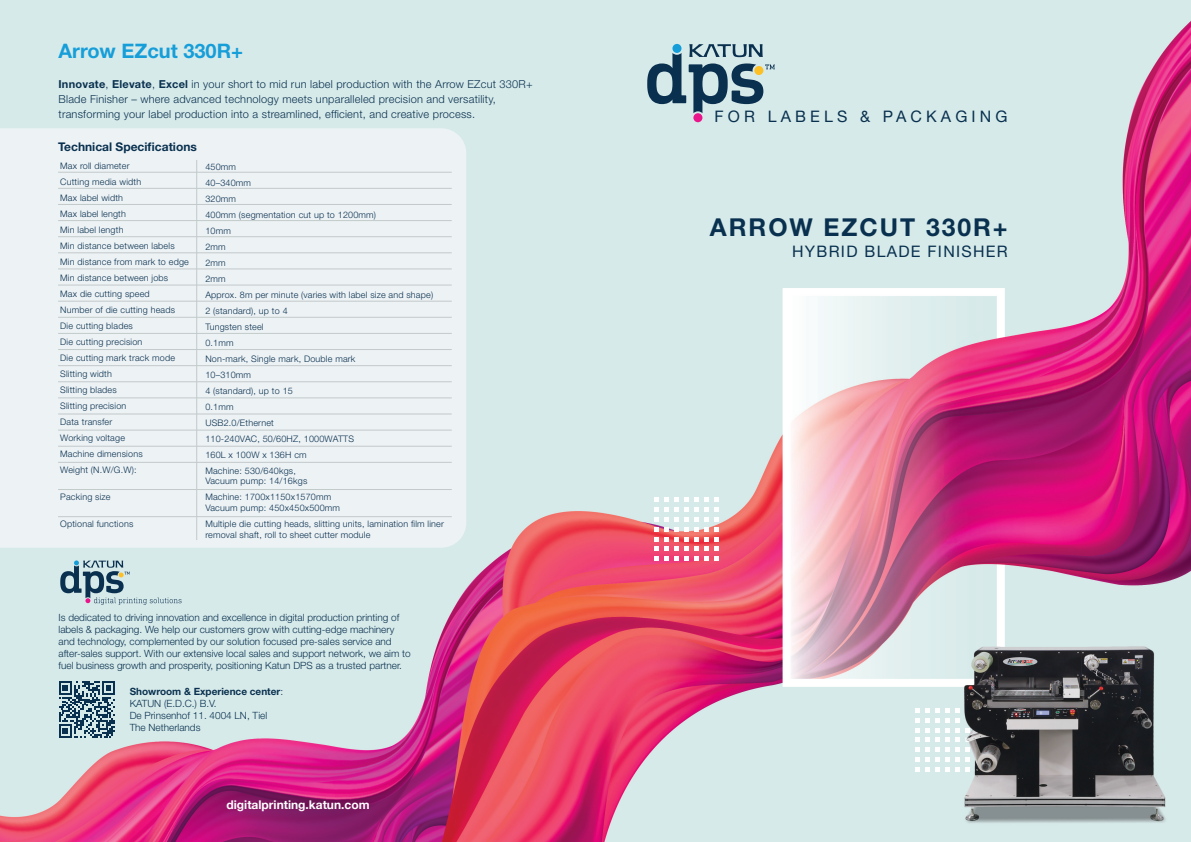
<style>
.page{position:relative;width:1191px;height:842px;background:#fff}
.page>*{position:absolute;margin:0;border:0;box-sizing:border-box;transform-origin:0 0}
.t1{font:700 24.7px "Helvetica Neue LT Std";letter-spacing:.08em;color:#09314f}
.t2{font:700 20px "Helvetica Neue LT Std";color:#169ed9}
.t3{font:15.9px "Helvetica Neue LT Std";letter-spacing:.08em;color:#09314f}
.t4{font:15.9px "Helvetica Neue LT Std";letter-spacing:.26em;color:#09314f}
.t5{font:700 12px "Helvetica Neue";color:#fff}
.t6{font:700 12px "Helvetica Neue LT Std";color:#09314f}
.t7{font:300 11px/15px "Helvetica Neue LT Std";letter-spacing:.02em;color:#09314f}
.t8{font:300 10px/12px "Helvetica Neue LT Std";color:#09314f}
.t9{font:300 9px/16px "Helvetica Neue LT Std";letter-spacing:.02em;color:#09314f}
.s1{font-weight:700}
</style>
<div class="page">
<img style="left:0;top:0;width:1191px;height:842px">
<svg style="left:654px;top:498px;width:4px;height:33px"></svg>
<svg style="left:664px;top:498px;width:4px;height:33px"></svg>
<svg style="left:674px;top:498px;width:4px;height:33px"></svg>
<svg style="left:684px;top:498px;width:4px;height:33px"></svg>
<svg style="left:694px;top:498px;width:25px;height:33px"></svg>
<svg style="left:654px;top:537px;width:4px;height:4px"></svg>
<svg style="left:664px;top:537px;width:4px;height:4px"></svg>
<svg style="left:674px;top:537px;width:4px;height:4px"></svg>
<svg style="left:684px;top:537px;width:4px;height:4px"></svg>
<svg style="left:694px;top:537px;width:25px;height:4px"></svg>
<svg style="left:654px;top:547px;width:4px;height:14px"></svg>
<svg style="left:664px;top:547px;width:4px;height:14px"></svg>
<svg style="left:674px;top:547px;width:4px;height:14px"></svg>
<svg style="left:684px;top:547px;width:4px;height:14px"></svg>
<svg style="left:694px;top:547px;width:25px;height:14px"></svg>
<svg style="left:915px;top:708px;width:4px;height:14px"></svg>
<svg style="left:925px;top:708px;width:4px;height:14px"></svg>
<svg style="left:935px;top:708px;width:4px;height:14px"></svg>
<svg style="left:945px;top:708px;width:4px;height:14px"></svg>
<svg style="left:955px;top:708px;width:4px;height:14px"></svg>
<svg style="left:915px;top:728px;width:4px;height:33px"></svg>
<svg style="left:925px;top:728px;width:4px;height:33px"></svg>
<svg style="left:935px;top:728px;width:4px;height:33px"></svg>
<svg style="left:945px;top:728px;width:4px;height:33px"></svg>
<svg style="left:955px;top:728px;width:4px;height:33px"></svg>
<svg style="left:915px;top:767px;width:4px;height:4px"></svg>
<svg style="left:925px;top:767px;width:4px;height:4px"></svg>
<svg style="left:935px;top:767px;width:4px;height:4px"></svg>
<svg style="left:945px;top:767px;width:4px;height:4px"></svg>
<svg style="left:955px;top:767px;width:4px;height:4px"></svg>
<svg style="left:965px;top:767px;width:5px;height:4px"></svg>
<div style="left:693px;top:113px;width:9px;height:9px;background:#e9158b;border-radius:50%"></div>
<svg style="left:647px;top:44px;width:128px;height:69px"></svg>
<div style="left:0;top:128px;width:466px;height:420px;background:#edf2f5"></div>
<hr style="left:58px;top:172px;width:394px;height:1px;background:#c3caca">
<hr style="left:58px;top:188px;width:394px;height:1px;background:#c3caca">
<hr style="left:58px;top:204px;width:394px;height:1px;background:#c3caca">
<hr style="left:58px;top:220px;width:394px;height:1px;background:#c3caca">
<hr style="left:58px;top:236px;width:394px;height:1px;background:#c3caca">
<hr style="left:58px;top:252px;width:394px;height:1px;background:#c3caca">
<hr style="left:58px;top:269px;width:394px;height:1px;background:#c3caca">
<hr style="left:58px;top:285px;width:394px;height:1px;background:#c3caca">
<hr style="left:58px;top:301px;width:394px;height:1px;background:#c3caca">
<hr style="left:58px;top:317px;width:394px;height:1px;background:#c3caca">
<hr style="left:58px;top:333px;width:394px;height:1px;background:#c3caca">
<hr style="left:58px;top:349px;width:394px;height:1px;background:#c3caca">
<hr style="left:58px;top:365px;width:394px;height:1px;background:#c3caca">
<hr style="left:58px;top:381px;width:394px;height:1px;background:#c3caca">
<hr style="left:58px;top:397px;width:394px;height:1px;background:#c3caca">
<hr style="left:58px;top:414px;width:394px;height:1px;background:#c3caca">
<hr style="left:58px;top:430px;width:394px;height:1px;background:#c3caca">
<hr style="left:58px;top:446px;width:394px;height:1px;background:#c3caca">
<hr style="left:58px;top:462px;width:394px;height:1px;background:#c3caca">
<hr style="left:58px;top:489px;width:394px;height:1px;background:#c3caca">
<hr style="left:58px;top:516px;width:394px;height:1px;background:#c3caca">
<hr style="left:196px;top:160px;width:1px;height:380px;background:#c3caca">
<svg style="left:60px;top:560px;width:121px;height:45px"></svg>
<svg style="left:59px;top:681px;width:56px;height:57px"></svg>
<svg style="left:965px;top:728px;width:5px;height:33px"></svg>
<h2 class="t2" style="left:59px;top:39px;width:186px">Arrow EZcut 330R+</h2>
<p class="t7" style="left:59px;top:76px;width:476px"><span class="s1">Innovate</span>, <span class="s1">Elevate</span>, <span class="s1">Excel</span> in your short to mid run label production with the Arrow EZcut 330R+<br>Blade Finisher – where advanced technology meets unparalleled precision and versatility, transforming your label production into a streamlined, efficient, and creative process.</p>
<h3 class="t6" style="left:58px;top:139px;width:140px">Technical Specifications</h3>
<p class="t9" style="left:60px;top:158px;width:130px">Max roll diameter<br>Cutting media width<br>Max label width<br>Max label length<br>Min label length<br>Min distance between labels<br>Min distance from mark to edge<br>Min distance between jobs<br>Max die cutting speed<br>Number of die cutting heads<br>Die cutting blades<br>Die cutting precision<br>Die cutting mark track mode<br>Slitting width<br>Slitting blades<br>Slitting precision<br>Data transfer<br>Working voltage<br>Machine dimensions<br>Weight (N.W/G.W):</p>
<p class="t9" style="left:60px;top:488px;width:52px">Packing size</p>
<p class="t9" style="left:60px;top:515px;width:75px">Optional functions</p>
<p class="t9" style="left:205px;top:158px;width:229px">450mm<br>40–340mm<br>320mm<br>400mm (segmentation cut up to 1200mm)<br>10mm<br>2mm<br>2mm<br>2mm<br>Approx. 8m per minute (varies with label size and shape)<br>2 (standard), up to 4<br>Tungsten steel<br>0.1mm<br>Non-mark, Single mark, Double mark<br>10–310mm<br>4 (standard), up to 15<br>0.1mm<br>USB2.0/Ethernet<br>110-240VAC, 50/60HZ, 1000WATTS<br>160L x 100W x 136H cm<br>Machine: 530/640kgs,</p>
<p class="t9" style="left:205px;top:473px;width:127px">Vacuum pump: 14/16kgs<br>Machine: 1700x1150x1570mm</p>
<p class="t9" style="left:205px;top:500px;width:240px">Vacuum pump: 450x450x500mm<br>Multiple die cutting heads, slitting units, lamination film liner</p>
<p class="t9" style="left:205px;top:527px;width:167px">removal shaft, roll to sheet cutter module</p>
<p class="t8" style="left:59px;top:611px;width:354px">Is dedicated to driving innovation and excellence in digital production printing of labels &amp; packaging. We help our customers grow with cutting-edge machinery and technology, complemented by our solution focused pre-sales service and after-sales support. With our extensive local sales and support network, we aim to fuel business growth and prosperity, positioning Katun DPS as a trusted partner.</p>
<p class="t8" style="left:130px;top:685px;width:155px"><span class="s1">Showroom &amp; Experience center</span>:<br>KATUN (E.D.C.) B.V.<br>De Prinsenhof 11. 4004 LN, Tiel<br>The Netherlands</p>
<h3 class="t5" style="left:226px;top:795px;width:145px">digitalprinting.katun.com</h3>
<h3 class="t4" style="left:714px;top:107px;width:294px">FOR LABELS &amp; PACKAGING</h3>
<h1 class="t1" style="left:710px;top:212px;width:299px">ARROW EZCUT 330R+</h1>
<h3 class="t3" style="left:792px;top:242px;width:217px">HYBRID BLADE FINISHER</h3>
</div>
